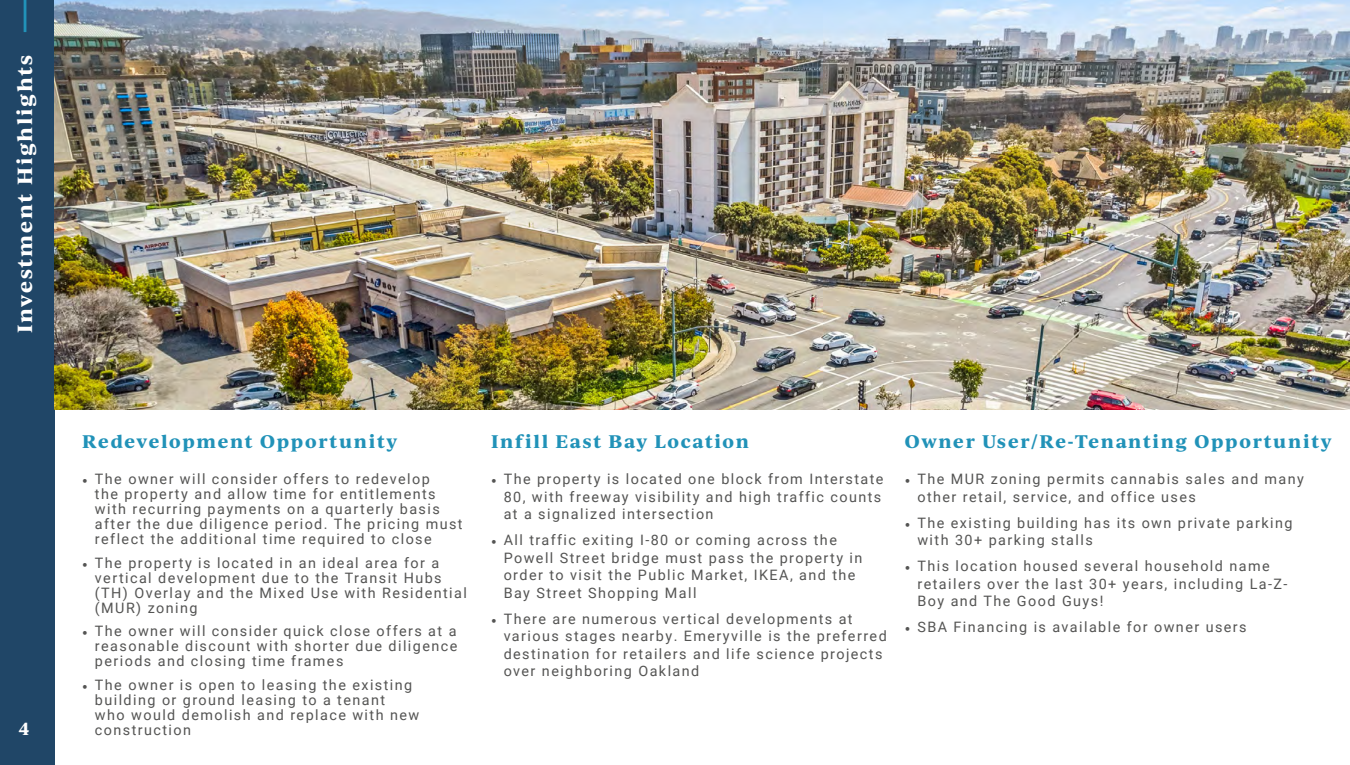
<style>
.page{position:relative;width:1350px;height:765px;background:#fff}
.page>*{position:absolute;margin:0;border:0;box-sizing:border-box;transform-origin:0 0}
.t1{font:700 19.75px "Ivy Journal";letter-spacing:.08em;color:#fff}
.t2{font:700 17.5px "Ivy Journal";letter-spacing:.1em;color:#2192b8}
.t3{font:700 16.88px "Ivy Journal";color:#fff}
.t4{font:14.38px/15px "Roboto";letter-spacing:.1em;color:#545453}
.s1{font-family:"Minion Pro"}
</style>
<div class="page">
<div style="left:0;top:0;width:55px;height:765px;background:#204667"></div>
<hr style="left:24px;top:0;width:2px;height:32px;background:#2192b8">
<img style="left:55px;top:0;width:1295px;height:410px">
<h1 class="t1" style="left:10px;top:333px;width:280px;rotate:-90deg">Investment Highlights</h1>
<p class="t3" style="left:19px;top:716px;width:13px">4</p>
<p class="t2" style="left:82px;top:428px;width:317px">Redevelopment Opportunity</p>
<p class="t4" style="left:95px;top:471px;width:369px;text-indent:-13px"><span class="s1">•</span> The owner will consider offers to redevelop<br>the property and allow time for entitlements with recurring payments on a quarterly basis after the due diligence period. The pricing must reflect the additional time required to close</p>
<p class="t4" style="left:95px;top:555px;width:374px;text-indent:-13px"><span class="s1">•</span> The property is located in an ideal area for a vertical development due to the Transit Hubs (TH) Overlay and the Mixed Use with Residential (MUR) zoning</p>
<p class="t4" style="left:95px;top:623px;width:364px;text-align:justify;text-indent:-13px"><span class="s1">•</span> The owner will consider quick close offers at a reasonable discount with shorter due diligence periods and closing time frames</p>
<p class="t4" style="left:95px;top:676px;width:326px;text-indent:-13px"><span class="s1">•</span> The owner is open to leasing the existing building or ground leasing to a tenant<br>who would demolish and replace with new construction</p>
<p class="t2" style="left:491px;top:428px;width:259px">Infill East Bay Location</p>
<p class="t4" style="left:504px;top:470px;width:381px;line-height:17.5px;text-indent:-13px"><span class="s1">•</span> The property is located one block from Interstate<br>80, with freeway visibility and high traffic counts at a signalized intersection</p>
<p class="t4" style="left:504px;top:531px;width:360px;line-height:17.5px;text-indent:-13px"><span class="s1">•</span> All traffic exiting I-80 or coming across the Powell Street bridge must pass the property in order to visit the Public Market, IKEA, and the Bay Street Shopping Mall</p>
<p class="t4" style="left:504px;top:609px;width:385px;line-height:17.5px;text-indent:-13px"><span class="s1">•</span> There are numerous vertical developments at various stages nearby. Emeryville is the preferred destination for retailers and life science projects over neighboring Oakland</p>
<p class="t2" style="left:905px;top:428px;width:428px">Owner User/Re-Tenanting Opportunity</p>
<p class="t4" style="left:917px;top:470px;width:388px;line-height:17.5px;text-indent:-13px"><span class="s1">•</span> The MUR zoning permits cannabis sales and many other retail, service, and office uses</p>
<p class="t4" style="left:917px;top:513px;width:377px;line-height:17.5px;text-indent:-13px"><span class="s1">•</span> The existing building has its own private parking with 30+ parking stalls</p>
<p class="t4" style="left:917px;top:557px;width:372px;line-height:17.5px;text-indent:-13px"><span class="s1">•</span> This location housed several household name retailers over the last 30+ years, including La-Z-<br>Boy and The Good Guys!</p>
<p class="t4" style="left:905px;top:619px;width:343px"><span class="s1">•</span> SBA Financing is available for owner users</p>
</div>
